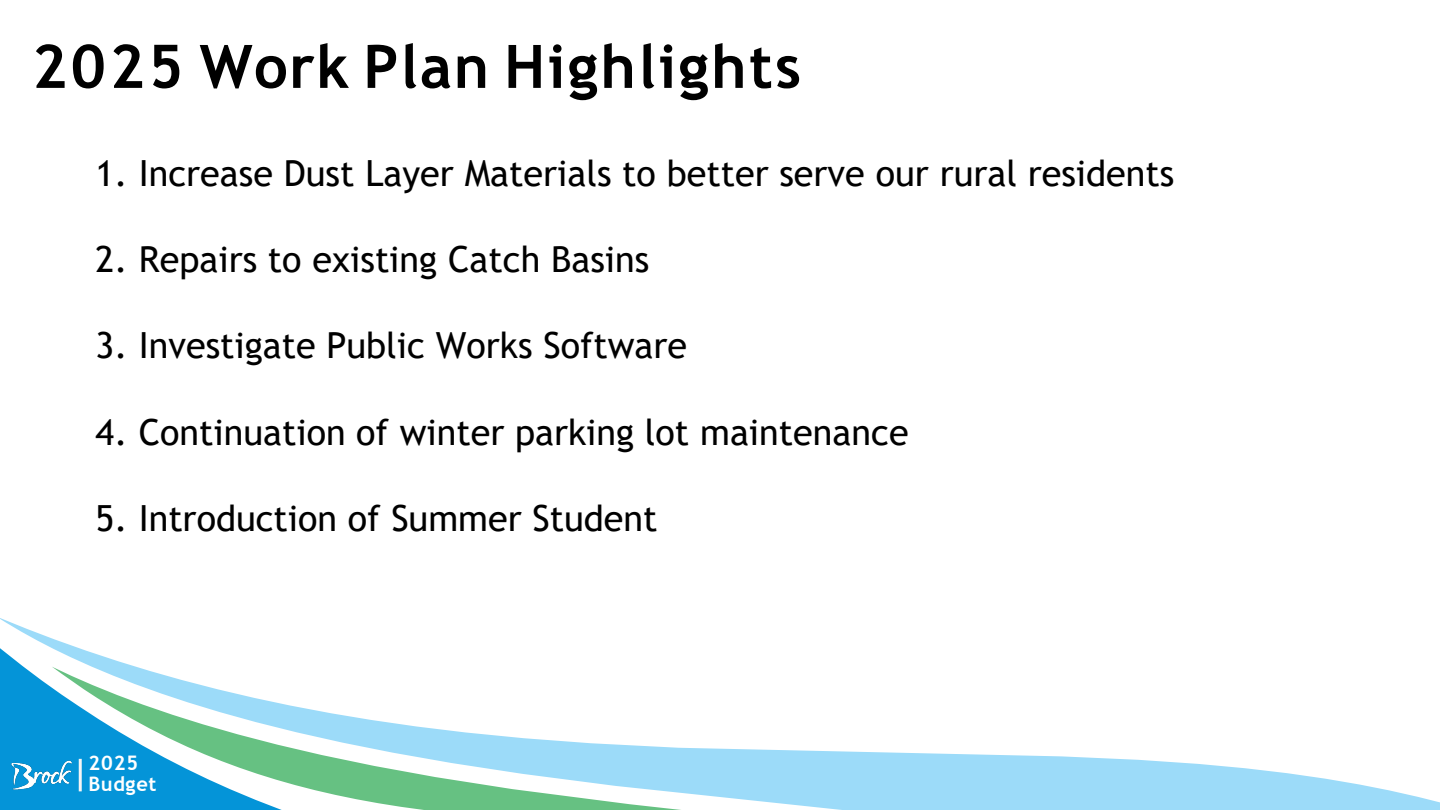
<style>
.page{position:relative;width:1440px;height:810px;background:#fff}
.page>*{position:absolute;margin:0;border:0;box-sizing:border-box;transform-origin:0 0}
.t1{font:700 60px "Trebuchet MS";letter-spacing:.04em;color:#000}
.t2{font:36px "Trebuchet MS";color:#000}
.t3{font:700 20px/21px "Trebuchet MS";letter-spacing:.03em;color:#fff}
</style>
<div class="page">
<svg style="left:0;top:618px;width:1440px;height:192px"></svg>
<svg style="left:282px;top:667px;width:400px;height:143px"></svg>
<svg style="left:0;top:648px;width:282px;height:162px"></svg>
<img style="left:10px;top:759px;width:63px;height:34px">
<hr style="left:79px;top:759px;width:3px;height:32px;background:#f5f5f5">
<h1 class="t1" style="left:32px;top:29px;width:771px">2025 Work Plan Highlights</h1>
<p class="t2" style="left:96px;top:150px;width:1080px">1. Increase Dust Layer Materials to better serve our rural residents</p>
<p class="t2" style="left:96px;top:236px;width:555px">2. Repairs to existing Catch Basins</p>
<p class="t2" style="left:96px;top:323px;width:593px">3. Investigate Public Works Software</p>
<p class="t2" style="left:96px;top:409px;width:814px">4. Continuation of winter parking lot maintenance</p>
<p class="t2" style="left:96px;top:496px;width:563px">5. Introduction of Summer Student</p>
<p class="t3" style="left:88px;top:753px;width:69px">2025<br>Budget</p>
</div>
